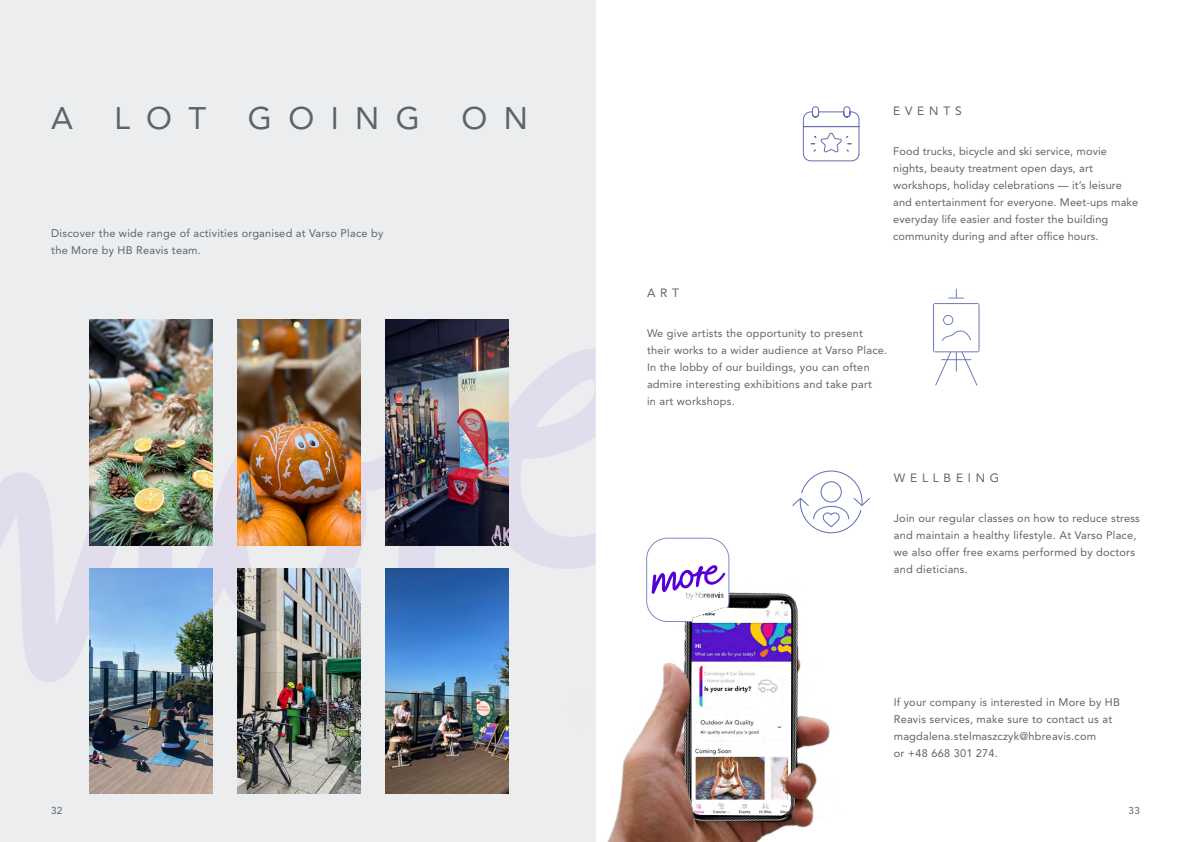
<style>
.page{position:relative;width:1191px;height:842px;background:#fff}
.page>*{position:absolute;margin:0;border:0;box-sizing:border-box;transform-origin:0 0}
.t1{font:31px "Avenir LT Pro";letter-spacing:.53em;color:#5a656a}
.t2{font:12px "Avenir LT Pro";letter-spacing:.4em;color:#5a656a}
.t3{font:11px/17px "Avenir LT Pro";letter-spacing:.02em;color:#5a656a}
.t4{font:10px "Avenir LT Pro";color:#5a656a}
</style>
<div class="page">
<div style="left:0;top:0;width:595px;height:842px;background:#ebedef"></div>
<svg style="left:0;top:340px;width:595px;height:369px"></svg>
<img style="left:89px;top:319px;width:123px;height:226px">
<img style="left:89px;top:568px;width:123px;height:226px">
<img style="left:237px;top:319px;width:123px;height:226px">
<img style="left:385px;top:319px;width:123px;height:226px">
<img style="left:237px;top:568px;width:142px;height:226px">
<img style="left:385px;top:568px;width:142px;height:226px">
<svg style="left:792px;top:470px;width:78px;height:63px"></svg>
<svg style="left:802px;top:106px;width:57px;height:56px"></svg>
<svg style="left:933px;top:289px;width:46px;height:96px"></svg>
<img style="left:527px;top:557px;width:303px;height:285px">
<div style="left:646px;top:538px;width:83px;height:83px;background:#fff;border-radius:21px"></div>
<div style="left:646px;top:538px;width:83px;height:84px;border:1px solid #7b8dc6;border-radius:21px"></div>
<svg style="left:651px;top:564px;width:142px;height:251px"></svg>
<img style="left:691px;top:600px;width:100px;height:215px">
<h1 class="t1" style="left:51px;top:99px;width:23px">A</h1>
<h1 class="t1" style="left:114px;top:99px;width:94px">LOT</h1>
<h1 class="t1" style="left:248px;top:99px;width:173px">GOING</h1>
<h1 class="t1" style="left:461px;top:99px;width:68px">O N</h1>
<p class="t3" style="left:51px;top:224px;width:334px">Discover the wide range of activities organised at Varso Place by the More by HB Reavis team.</p>
<p class="t4" style="left:51px;top:804px;width:13px">32</p>
<p class="t2" style="left:893px;top:103px;width:70px">EVENTS</p>
<p class="t3" style="left:893px;top:142px;width:246px">Food trucks, bicycle and ski service, movie nights, beauty treatment open days, art workshops, holiday celebrations — it’s leisure and entertainment for everyone. Meet-ups make everyday life easier and foster the building community during and after office hours.</p>
<p class="t2" style="left:647px;top:286px;width:34px">ART</p>
<p class="t3" style="left:647px;top:325px;width:242px">We give artists the opportunity to present their works to a wider audience at Varso Place.<br>In the lobby of our buildings, you can often admire interesting exhibitions and take part<br>in art workshops.</p>
<p class="t2" style="left:893px;top:471px;width:107px">WELLBEING</p>
<p class="t3" style="left:893px;top:510px;width:248px">Join our regular classes on how to reduce stress and maintain a healthy lifestyle. At Varso Place, we also offer free exams performed by doctors and dieticians.</p>
<p class="t3" style="left:893px;top:694px;width:228px">If your company is interested in More by HB Reavis services, make sure to contact us at magdalena.stelmaszczyk@hbreavis.com<br>or +48 668 301 274.</p>
<p class="t4" style="left:1128px;top:804px;width:13px">33</p>
</div>
